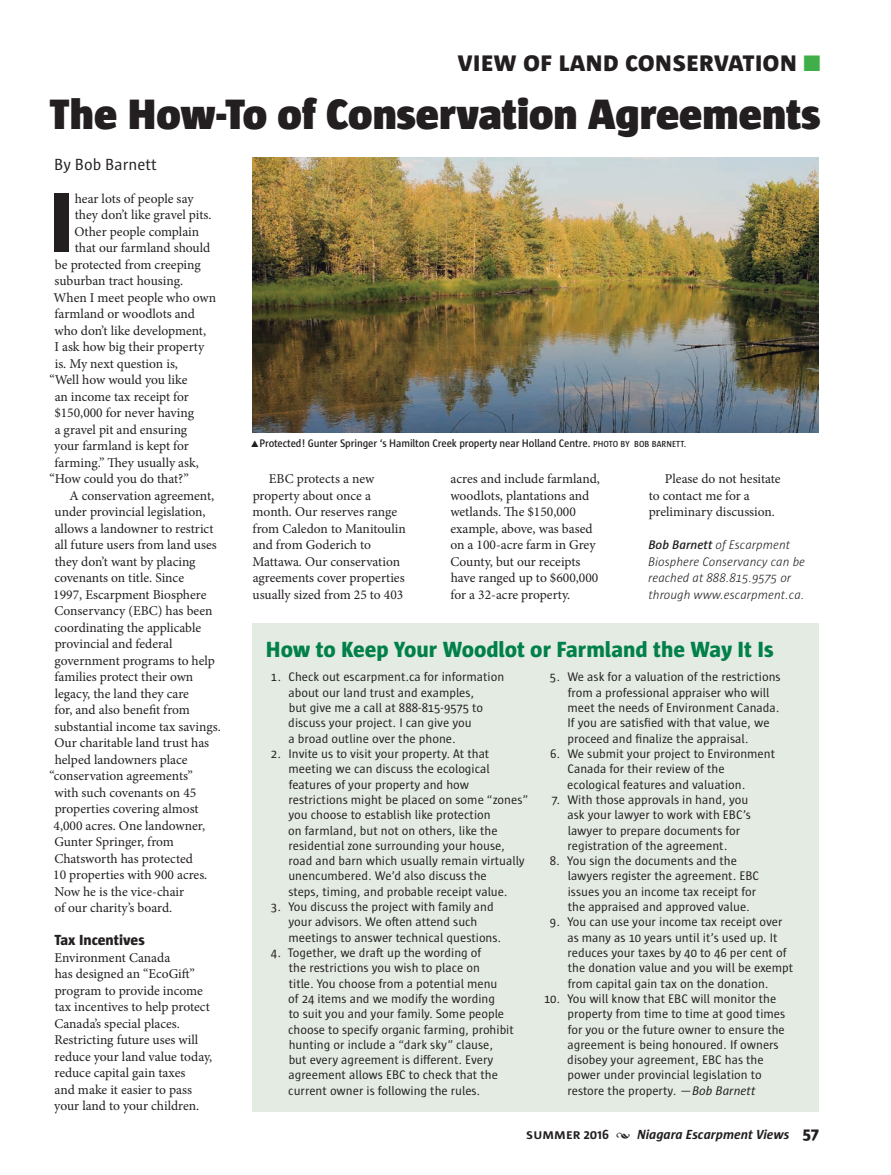
<style>
.page{position:relative;width:891px;height:1175px;background:#fff}
.page>*{position:absolute;margin:0;border:0;box-sizing:border-box;transform-origin:0 0}
.t1{font:800 86.85px "Sun";color:#231f20}
.t2{font:900 43.5px "Sun";color:#231f20}
.t3{font:800 27px "Sun";color:#231f20}
.t4{font:800 22.5px "Sun";letter-spacing:-.01em;color:#018049}
.t5{font:16.5px "Sun";color:#231f20}
.t6{font:800 15px "Sun";color:#231f20}
.t7{font:13.5px/16.5px "Minion Pro";color:#231f20}
.t8{font:italic 700 13.5px "Sun";color:#231f20}
.t9{font:12.75px/15.3px "Sun";color:#231f20}
.t10{font:italic 300 12.75px/16.5px "Sun";color:#231f20}
.t11{font:600 11.25px "Sun";letter-spacing:-.01em;color:#231f20;scale:.95 1}
.s1{color:#40ae49}
.s2{font-size:9px}
.s3{font-weight:600}
.s4{font-style:italic}
.s5{font-style:normal}
.s6{font-family:"Minion Pro";font-weight:400;font-style:normal}
.s7{font-weight:800;font-style:normal;font-size:16.5px}
</style>
<div class="page">
<img style="left:252px;top:157px;width:567px;height:275px">
<div style="left:252px;top:623px;width:567px;height:488px;background:#e3ebe3"></div>
<h3 class="t3" style="left:457px;top:47px;width:365px">View of Land Conservation <span class="s1">■</span></h3>
<h2 class="t2" style="left:50px;top:91px;width:772px">The How-To of Conservation Agreements</h2>
<p class="t5" style="left:54px;top:155px;width:104px">By Bob Barnett</p>
<h1 class="t1" style="left:49px;top:175px;width:27px">I</h1>
<p class="t7" style="left:75px;top:190px;width:120px">hear lots of people say</p>
<p class="t7" style="left:75px;top:207px;width:138px">they don’t like gravel pits.</p>
<p class="t7" style="left:74px;top:223px;width:126px">Other people complain</p>
<p class="t7" style="left:75px;top:239px;width:137px">that our farmland should</p>
<p class="t7" style="left:55px;top:256px;width:147px">be protected from creeping</p>
<p class="t7" style="left:55px;top:272px;width:130px">suburban tract housing.</p>
<p class="t7" style="left:54px;top:289px;width:164px">When I meet people who own</p>
<p class="t7" style="left:55px;top:305px;width:142px">farmland or woodlots and</p>
<p class="t7" style="left:54px;top:322px;width:153px">who don’t like development,</p>
<p class="t7" style="left:54px;top:338px;width:151px">I ask how big their property</p>
<p class="t7" style="left:55px;top:355px;width:125px">is. My next question is,</p>
<p class="t7" style="left:50px;top:371px;width:140px">“Well how would you like</p>
<p class="t7" style="left:55px;top:388px;width:136px">an income tax receipt for</p>
<p class="t7" style="left:54px;top:404px;width:141px">$150,000 for never having</p>
<p class="t7" style="left:55px;top:421px;width:134px">a gravel pit and ensuring</p>
<p class="t7" style="left:54px;top:437px;width:136px">your farmland is kept for</p>
<p class="t7" style="left:55px;top:454px;width:146px">farming.” They usually ask,</p>
<p class="t7" style="left:50px;top:470px;width:141px">“How could you do that?”</p>
<p class="t7" style="left:69px;top:487px;width:146px">A conservation agreement,</p>
<p class="t7" style="left:55px;top:503px;width:153px">under provincial legislation,</p>
<p class="t7" style="left:55px;top:520px;width:160px">allows a landowner to restrict</p>
<p class="t7" style="left:55px;top:536px;width:164px">all future users from land uses</p>
<p class="t7" style="left:55px;top:553px;width:142px">they don’t want by placing</p>
<p class="t7" style="left:54px;top:569px;width:131px">covenants on title. Since</p>
<p class="t7" style="left:53px;top:586px;width:155px">1997, Escarpment Biosphere</p>
<p class="t7" style="left:54px;top:602px;width:160px">Conservancy (EBC) has been</p>
<p class="t7" style="left:54px;top:619px;width:148px">coordinating the applicable</p>
<p class="t7" style="left:55px;top:635px;width:119px">provincial and federal</p>
<p class="t7" style="left:55px;top:652px;width:162px">government programs to help</p>
<p class="t7" style="left:55px;top:668px;width:140px">families protect their own</p>
<p class="t7" style="left:55px;top:685px;width:136px">legacy, the land they care</p>
<p class="t7" style="left:55px;top:701px;width:137px">for, and also benefit from</p>
<p class="t7" style="left:55px;top:718px;width:168px">substantial income tax savings.</p>
<p class="t7" style="left:54px;top:734px;width:156px">Our charitable land trust has</p>
<p class="t7" style="left:55px;top:751px;width:134px">helped landowners place</p>
<p class="t7" style="left:50px;top:767px;width:145px">“conservation agreements”</p>
<p class="t7" style="left:54px;top:784px;width:143px">with such covenants on 45</p>
<p class="t7" style="left:55px;top:800px;width:146px">properties covering almost</p>
<p class="t7" style="left:54px;top:817px;width:153px">4,000 acres. One landowner,</p>
<p class="t7" style="left:54px;top:833px;width:121px">Gunter Springer, from</p>
<p class="t7" style="left:54px;top:850px;width:140px">Chatsworth has protected</p>
<p class="t7" style="left:53px;top:866px;width:156px">10 properties with 900 acres.</p>
<p class="t7" style="left:54px;top:883px;width:131px">Now he is the vice-chair</p>
<p class="t7" style="left:54px;top:899px;width:119px">of our charity’s board.</p>
<p class="t6" style="left:54px;top:932px;width:92px">Tax Incentives</p>
<p class="t7" style="left:54px;top:949px;width:160px">Environment Canada<br>has designed an “EcoGift” program to provide income tax incentives to help protect<br>Canada’s special places.<br>Restricting future uses will reduce your land value today, reduce capital gain taxes<br>and make it easier to pass your land to your children.</p>
<p class="t11" style="left:250px;top:437px;width:460px">▲Protected! Gunter Springer ‘s Hamilton Creek property near Holland Centre. <span class="s2">PHOTO BY BOB BARNETT.</span></p>
<p class="t7" style="left:252px;top:470px;width:155px;text-indent:16px">EBC protects a new property about once a month. Our reserves range from Caledon to Manitoulin and from Goderich to<br>Mattawa. Our conservation agreements cover properties usually sized from 25 to 403</p>
<p class="t7" style="left:450px;top:470px;width:151px">acres and include farmland, woodlots, plantations and wetlands. The $150,000 example, above, was based on a 100-acre farm in Grey<br>County, but our receipts have ranged up to $600,000 for a 32-acre property.</p>
<p class="t7" style="left:649px;top:470px;width:133px;text-indent:16px">Please do not hesitate to contact me for a preliminary discussion.</p>
<p class="t10" style="left:648px;top:536px;width:158px"><span class="s3">Bob Barnett</span> of Escarpment<br>Biosphere Conservancy can be reached at 888.815.9575 or through www.escarpment.ca.</p>
<h3 class="t4" style="left:266px;top:637px;width:509px">How to Keep Your Woodlot or Farmland the Way It Is</h3>
<p class="t9" style="left:288px;top:669px;width:217px;text-indent:-17px">1. Check out escarpment.ca for information about our land trust and examples,<br>but give me a call at 888-815-9575 to discuss your project. I can give you<br>a broad outline over the phone.</p>
<p class="t9" style="left:288px;top:746px;width:241px;text-indent:-17px">2. Invite us to visit your property. At that meeting we can discuss the ecological features of your property and how restrictions might be placed on some “zones” you choose to establish like protection<br>on farmland, but not on others, like the residential zone surrounding your house, road and barn which usually remain virtually unencumbered. We’d also discuss the<br>steps, timing, and probable receipt value.</p>
<p class="t9" style="left:288px;top:899px;width:214px;text-indent:-18px">3. You discuss the project with family and your advisors. We often attend such meetings to answer technical questions.</p>
<p class="t9" style="left:288px;top:945px;width:227px;text-indent:-17px">4. Together, we draft up the wording of<br>the restrictions you wish to place on<br>title. You choose from a potential menu<br>of 24 items and we modify the wording<br>to suit you and your family. Some people choose to specify organic farming, prohibit hunting or include a “dark sky” clause, but every agreement is different. Every agreement allows EBC to check that the current owner is following the rules.</p>
<p class="t9" style="left:568px;top:669px;width:215px;text-indent:-18px">5. We ask for a valuation of the restrictions from a professional appraiser who will meet the needs of Environment Canada.<br>If you are satisfied with that value, we proceed and finalize the appraisal.</p>
<p class="t9" style="left:567px;top:746px;width:209px;text-indent:-17px">6. We submit your project to Environment<br>Canada for their review of the ecological features and valuation.</p>
<p class="t9" style="left:567px;top:792px;width:185px;text-indent:-16px">7. With those approvals in hand, you ask your lawyer to work with EBC’s lawyer to prepare documents for registration of the agreement.</p>
<p class="t9" style="left:568px;top:853px;width:193px;text-indent:-18px">8. You sign the documents and the lawyers register the agreement. EBC issues you an income tax receipt for the appraised and approved value.</p>
<p class="t9" style="left:567px;top:914px;width:227px;text-indent:-17px">9. You can use your income tax receipt over as many as 10 years until it’s used up. It reduces your taxes by 40 to 46 per cent of the donation value and you will be exempt from capital gain tax on the donation.</p>
<p class="t9" style="left:567px;top:990px;width:219px;text-indent:-23px">10. You will know that EBC will monitor the property from time to time at good times for you or the future owner to ensure the agreement is being honoured. If owners disobey your agreement, EBC has the power under provincial legislation to restore the property. <span class="s4">—Bob Barnett</span></p>
<p class="t8" style="left:526px;top:1126px;width:294px"><span class="s5">summer 2016</span> <span class="s6">•</span> Niagara Escarpment Views <span class="s7">57</span></p>
</div>
